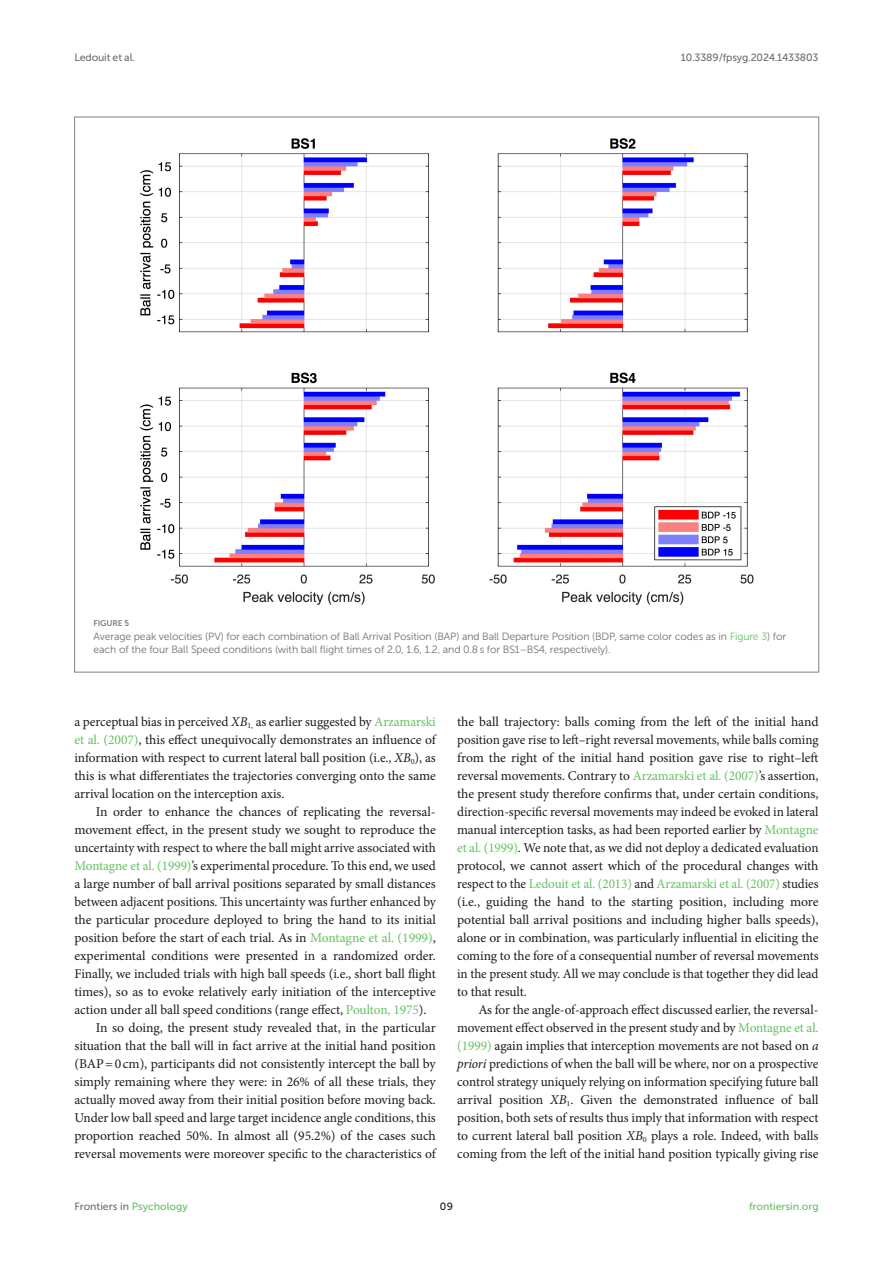
<style>
.page{position:relative;width:893px;height:1263px;background:#fff}
.page>*{position:absolute;margin:0;border:0;box-sizing:border-box;transform-origin:0 0}
.TEXT{font:13.5px/18px "Minion Pro";letter-spacing:-.005em;color:#1b1c1b;text-align:justify}
.FIG_LEG{font:10.5px/13.5px "Museo Sans 300";letter-spacing:-.01em;color:#706f70}
.t1{font:10.5px "Museo Sans 500";letter-spacing:-.015em;color:#706f70}
.t2{font:10.5px "Museo Sans 500";color:#65c161}
.t3{font:10.5px "Museo Sans 500";color:#1b1c1b}
.FIG_HD{font:8.25px "Museo Sans 700";letter-spacing:-.01em;color:#7e7f7f}
.s1{color:#65c161}
.s2{font-style:italic}
</style>
<div class="page">
<img style="left:140px;top:138px;width:614px;height:467px">
<p class="t1" style="left:74px;top:51px;width:62px">Ledouit et al.</p>
<p class="t1" style="left:681px;top:51px;width:139px">10.3389/fpsyg.2024.1433803</p>
<p class="FIG_HD" style="left:94px;top:619px;width:37px">FIGURE 5</p>
<p class="FIG_LEG" style="left:94px;top:629px;width:694px">Average peak velocities (PV) for each combination of Ball Arrival Position (BAP) and Ball Departure Position (BDP, same color codes as in <span class="s1">Figure 3</span>) for each of the four Ball Speed conditions (with ball flight times of 2.0, 1.6, 1.2, and 0.8 s for BS1–BS4, respectively).</p>
<p class="TEXT" style="left:74px;top:713px;width:363px">a perceptual bias in perceived <span class="s2">XB</span><sub>1,</sub> as earlier suggested by <span class="s1">Arzamarski et al. (2007)</span>, this effect unequivocally demonstrates an influence of information with respect to current lateral ball position (i.e., <span class="s2">XB</span><sub>0</sub>), as this is what differentiates the trajectories converging onto the same arrival location on the interception axis.</p>
<p class="TEXT" style="left:74px;top:803px;width:363px;text-indent:21px">In order to enhance the chances of replicating the reversal&shy;movement effect, in the present study we sought to reproduce the uncertainty with respect to where the ball might arrive associated with <span class="s1">Montagne et al. (1999)</span>’s experimental procedure. To this end, we used a large number of ball arrival positions separated by small distances between adjacent positions. This uncertainty was further enhanced by the particular procedure deployed to bring the hand to its initial position before the start of each trial. As in <span class="s1">Montagne et al. (1999)</span>, experimental conditions were presented in a randomized order.<br>Finally, we included trials with high ball speeds (i.e., short ball flight times), so as to evoke relatively early initiation of the interceptive action under all ball speed conditions (range effect, <span class="s1">Poulton, 1975</span>).</p>
<p class="TEXT" style="left:74px;top:1019px;width:363px;text-indent:21px">In so doing, the present study revealed that, in the particular situation that the ball will in fact arrive at the initial hand position (BAP=0cm), participants did not consistently intercept the ball by simply remaining where they were: in 26% of all these trials, they actually moved away from their initial position before moving back.<br>Under low ball speed and large target incidence angle conditions, this proportion reached 50%. In almost all (95.2%) of the cases such reversal movements were moreover specific to the characteristics of</p>
<p class="TEXT" style="left:457px;top:713px;width:363px">the ball trajectory: balls coming from the left of the initial hand position gave rise to left–right reversal movements, while balls coming from the right of the initial hand position gave rise to right–left reversal movements. Contrary to <span class="s1">Arzamarski et al. (2007)</span>’s assertion, the present study therefore confirms that, under certain conditions, direction-specific reversal movements may indeed be evoked in lateral manual interception tasks, as had been reported earlier by <span class="s1">Montagne et al. (1999)</span>. We note that, as we did not deploy a dedicated evaluation protocol, we cannot assert which of the procedural changes with respect to the <span class="s1">Ledouit et al. (2013)</span> and <span class="s1">Arzamarski et al. (2007)</span> studies (i.e., guiding the hand to the starting position, including more potential ball arrival positions and including higher balls speeds), alone or in combination, was particularly influential in eliciting the coming to the fore of a consequential number of reversal movements in the present study. All we may conclude is that together they did lead to that result.</p>
<p class="TEXT" style="left:457px;top:1001px;width:363px;text-indent:21px">As for the angle-of-approach effect discussed earlier, the reversal&shy;movement effect observed in the present study and by <span class="s1">Montagne et al. (1999)</span> again implies that interception movements are not based on <span class="s2">a priori</span> predictions of when the ball will be where, nor on a prospective control strategy uniquely relying on information specifying future ball arrival position <span class="s2">XB</span><sub>1</sub>. Given the demonstrated influence of ball position, both sets of results thus imply that information with respect to current lateral ball position <span class="s2">XB</span><sub>0</sub> plays a role. Indeed, with balls coming from the left of the initial hand position typically giving rise</p>
<p class="t1" style="left:74px;top:1200px;width:115px">Frontiers in <span class="s1">Psychology</span></p>
<p class="t3" style="left:440px;top:1200px;width:15px">09</p>
<p class="t2" style="left:749px;top:1200px;width:71px">frontiersin.org</p>
</div>
